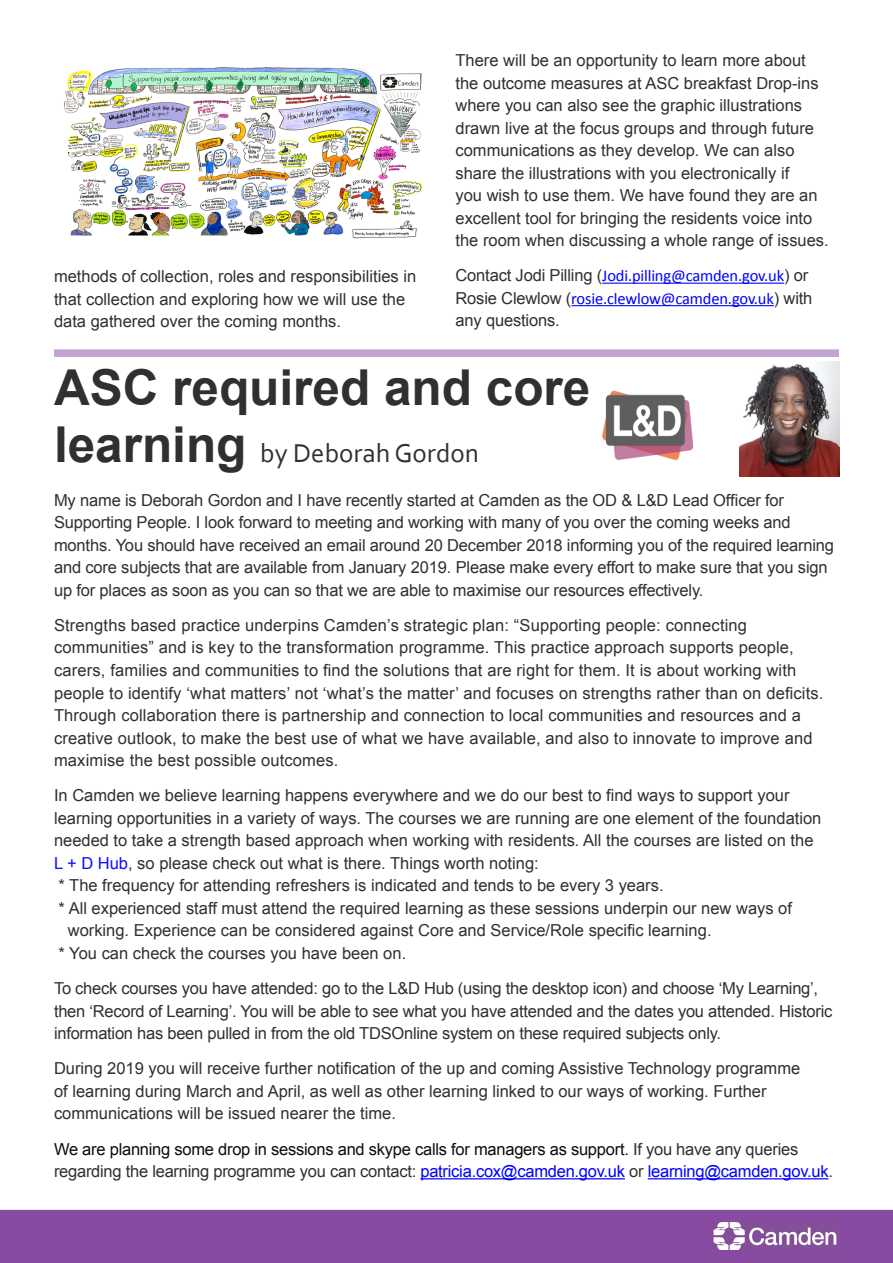
<style>
.page{position:relative;width:893px;height:1263px;background:#fff}
.page>*{position:absolute;margin:0;border:0;box-sizing:border-box;transform-origin:0 0}
.ARTICLE_HEADING{font:700 49.5px "Arial";color:#312f30}
.ARTICLE_HEADING-2{font:27px "Corbel";color:#312f30}
.BODY_TEXT{font:16.5px/22.5px "Arial";color:#312f30}
.BODY_TEXT-2{font:16.5px/22.5px "Arial";letter-spacing:-.015em;color:#0d0d0d}
.s1{font-family:"Calibri";color:#00f}
.s2{font-family:"Arial";font-weight:700;font-size:49.5px}
.s3{color:#0d0dff}
.s4{color:#312f30}
.s5{color:#00f}
</style>
<div class="page">
<div style="left:0;top:1210px;width:893px;height:53px;background:#884ba1"></div>
<img style="left:712px;top:1222px;width:124px;height:27px">
<hr style="left:420px;top:1178px;width:205px;height:1px;background:#00f">
<hr style="left:648px;top:1178px;width:180px;height:1px;background:#00f">
<img style="left:739px;top:362px;width:100px;height:114px">
<img style="left:602px;top:390px;width:92px;height:70px">
<div style="left:54px;top:349px;width:785px;height:8px;background:#c2a3cf"></div>
<hr style="left:602px;top:283px;width:182px;height:1px;background:#00f">
<hr style="left:571px;top:305px;width:203px;height:1px;background:#00f">
<img style="left:64px;top:66px;width:358px;height:173px">
<p class="BODY_TEXT" style="left:54px;top:265px;width:364px">methods of collection, roles and responsibilities in that collection and exploring how we will use the data gathered over the coming months.</p>
<p class="BODY_TEXT" style="left:455px;top:49px;width:375px">There will be an opportunity to learn more about the outcome measures at ASC breakfast Drop-ins where you can also see the graphic illustrations drawn live at the focus groups and through future communications as they develop. We can also share the illustrations with you electronically if<br>you wish to use them. We have found they are an excellent tool for bringing the residents voice into the room when discussing a whole range of issues.</p>
<p class="BODY_TEXT" style="left:455px;top:264px;width:358px">Contact Jodi Pilling (<span class="s1">Jodi.pilling@camden.gov.uk</span>) or<br>Rosie Clewlow (<span class="s1">rosie.clewlow@camden.gov.uk</span>) with any questions.</p>
<p class="ARTICLE_HEADING" style="left:54px;top:355px;width:538px">ASC required and core</p>
<p class="ARTICLE_HEADING-2" style="left:54px;top:436px;width:427px"><span class="s2">learning</span> by Deborah Gordon</p>
<p class="BODY_TEXT" style="left:54px;top:489px;width:781px">My name is Deborah Gordon and I have recently started at Camden as the OD &amp; L&amp;D Lead Officer for Supporting People. I look forward to meeting and working with many of you over the coming weeks and months. You should have received an email around 20 December 2018 informing you of the required learning and core subjects that are available from January 2019. Please make every effort to make sure that you sign up for places as soon as you can so that we are able to maximise our resources effectively.</p>
<p class="BODY_TEXT" style="left:54px;top:614px;width:771px">Strengths based practice underpins Camden’s strategic plan: “Supporting people: connecting communities” and is key to the transformation programme. This practice approach supports people, carers, families and communities to find the solutions that are right for them. It is about working with people to identify ‘what matters’ not ‘what’s the matter’ and focuses on strengths rather than on deficits.<br>Through collaboration there is partnership and connection to local communities and resources and a creative outlook, to make the best use of what we have available, and also to innovate to improve and maximise the best possible outcomes.</p>
<p class="BODY_TEXT" style="left:54px;top:784px;width:737px">In Camden we believe learning happens everywhere and we do our best to find ways to support your</p>
<p class="BODY_TEXT" style="left:54px;top:807px;width:769px">learning opportunities in a variety of ways. The courses we are running are one element of the foundation</p>
<p class="BODY_TEXT" style="left:54px;top:829px;width:761px">needed to take a strength based approach when working with residents. All the courses are listed on the</p>
<p class="BODY_TEXT" style="left:54px;top:852px;width:486px"><span class="s3">L + D Hub</span>, so please check out what is there. Things worth noting:</p>
<p class="BODY_TEXT" style="left:59px;top:874px;width:607px">* The frequency for attending refreshers is indicated and tends to be every 3 years.</p>
<p class="BODY_TEXT" style="left:59px;top:897px;width:735px">* All experienced staff must attend the required learning as these sessions underpin our new ways of</p>
<p class="BODY_TEXT" style="left:68px;top:919px;width:645px">working. Experience can be considered against Core and Service/Role specific learning.</p>
<p class="BODY_TEXT" style="left:59px;top:942px;width:349px">* You can check the courses you have been on.</p>
<p class="BODY_TEXT" style="left:54px;top:977px;width:780px">To check courses you have attended: go to the L&amp;D Hub (using the desktop icon) and choose ‘My Learning’, then ‘Record of Learning’. You will be able to see what you have attended and the dates you attended. Historic information has been pulled in from the old TDSOnline system on these required subjects only.</p>
<p class="BODY_TEXT" style="left:54px;top:1057px;width:748px">During 2019 you will receive further notification of the up and coming Assistive Technology programme of learning during March and April, as well as other learning linked to our ways of working. Further communications will be issued nearer the time.</p>
<p class="BODY_TEXT-2" style="left:54px;top:1138px;width:780px">We are planning some drop in sessions and skype calls for managers as support. <span class="s4">If you have any queries regarding the learning programme you can contact:</span> <span class="s5">patricia.cox@camden.gov.uk</span> <span class="s4">or</span> <span class="s5">learning@camden.gov.uk</span><span class="s4">.</span></p>
</div>
